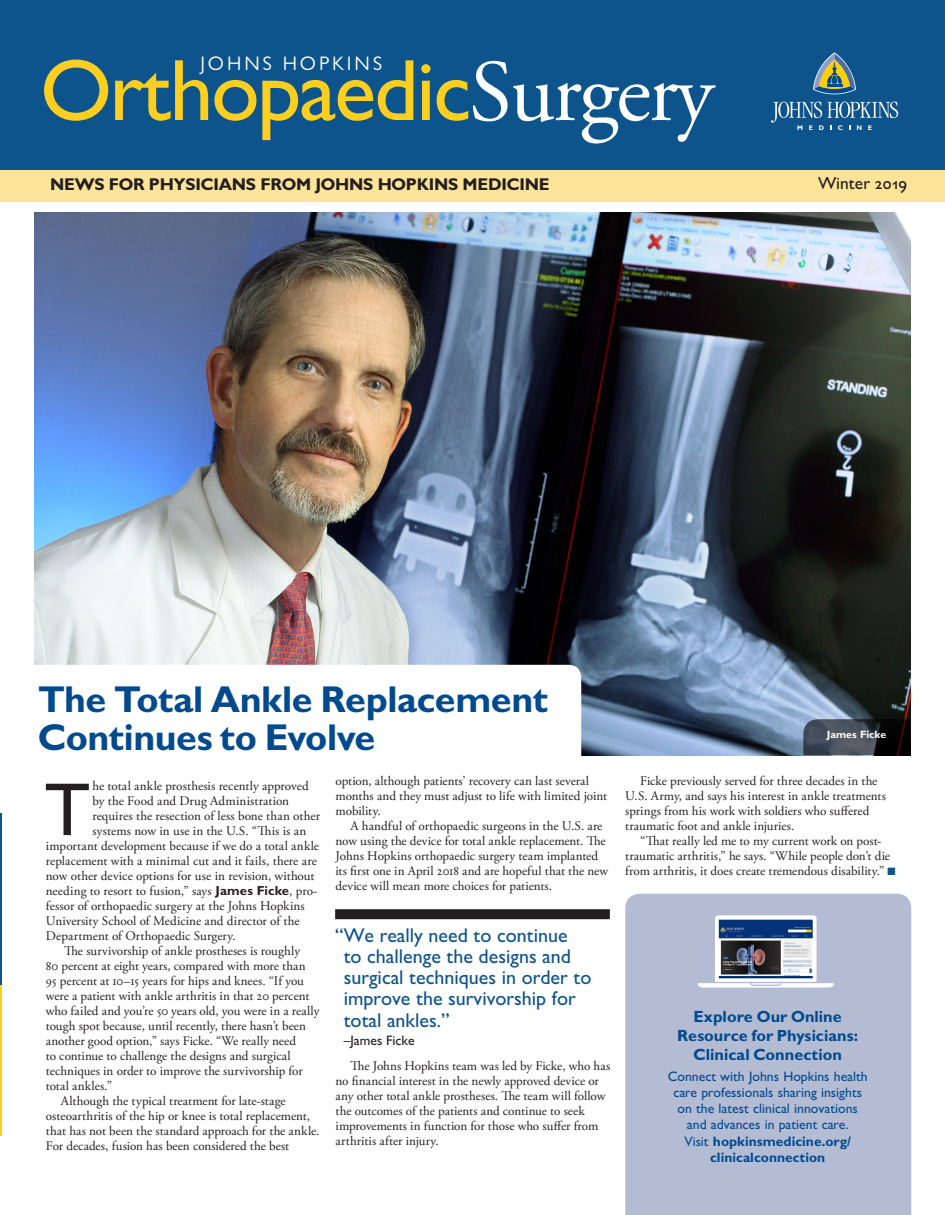
<style>
.page{position:relative;width:945px;height:1215px;background:#fff}
.page>*{position:absolute;margin:0;border:0;box-sizing:border-box;transform-origin:0 0}
.t1{font:500 87.5px "Gill Sans MT Std";letter-spacing:-.025em;color:#fcce1f}
.T10_5_drop_cap{font:500 75.38px "Gill Sans MT Std";color:#231f20}
.H32_light{font:700 37.5px/38.8px "Gill Sans MT Std";letter-spacing:-.015em;color:#004a8d}
.Callout_16{font:500 20px/21.2px "Gill Sans MT Std";color:#0d538c}
.t2{font:19.75px "Gill Sans MT Std";letter-spacing:.15em;color:#fff}
.t3{font:500 17.5px "Gill Sans MT Std";color:#231f20}
.Issue_text{font:700 17px "Gill Sans MT Std";letter-spacing:-.015em;color:#231f20}
.deck_18_pt{font:700 16.25px/19.2px "Gill Sans MT Std";color:#004a8d;text-align:center}
.Sidebar_HEAD_13{font:500 13.75px/16.2px "Gill Sans MT Std";color:#004a8d;text-align:center}
.Callout_16-2{font:500 13.75px "Gill Sans MT Std";color:#231f20}
.T10_5_indented{font:13.12px/15px "Adobe Garamond Pro";color:#231f20}
.T10_5_drop_cap-2{font:13.12px "Adobe Garamond Pro";letter-spacing:.005em;color:#231f20}
.C8_5_rright{font:700 10.62px "Gill Sans MT Std";color:#fff}
.s1{font-family:"Adobe Garamond Pro";font-weight:400;color:#fff}
.s2{font-family:"Gill Sans MT Std";font-weight:700}
.s3{color:#0d538c}
.s4{font-weight:700}
</style>
<div class="page">
<hr style="left:0;top:984px;width:1px;height:152px;background:#fcce1f">
<hr style="left:0;top:813px;width:1px;height:172px;background:#0d538c">
<div style="left:0;top:0;width:945px;height:194px;background:#0d538c"></div>
<svg style="left:771px;top:102px;width:127px;height:28px"></svg>
<svg style="left:813px;top:52px;width:43px;height:43px"></svg>
<div style="left:0;top:170px;width:945px;height:32px;background:#fde499"></div>
<img style="left:35px;top:213px;width:875px;height:542px">
<div style="left:15px;top:665px;width:566px;height:115px;background:#fff;border-radius:13px"></div>
<div style="left:335px;top:909px;width:275px;height:10px;background:#231f20"></div>
<svg style="left:803px;top:719px;width:107px;height:36px;background:#333840"></svg>
<div style="left:625px;top:894px;width:286px;height:321px;background:#b4bcd4"></div>
<svg style="left:698px;top:915px;width:136px;height:73px"></svg>
<p class="t2" style="left:200px;top:52px;width:183px">JOHNS HOPKINS</p>
<p class="t1" style="left:40px;top:39px;width:675px">Orthopaedic<span class="s1">Surgery</span></p>
<p class="Issue_text" style="left:50px;top:174px;width:501px">NEWS FOR PHYSICIANS FROM JOHNS HOPKINS MEDICINE</p>
<p class="t3" style="left:818px;top:173px;width:91px">Winter 2019</p>
<p class="H32_light" style="left:38px;top:679px;width:512px">The Total Ankle Replacement<br>Continues to Evolve</p>
<p class="T10_5_drop_cap" style="left:45px;top:765px;width:47px">T</p>
<p class="T10_5_drop_cap-2" style="left:92px;top:778px;width:218px">he total ankle prosthesis recently approved</p>
<p class="T10_5_indented" style="left:336px;top:773px;width:273px">option, although patients’ recovery can last several months and they must adjust to life with limited joint mobility.</p>
<p class="T10_5_indented" style="left:336px;top:818px;width:274px;text-indent:15px">A handful of orthopaedic surgeons in the U.S. are now using the device for total ankle replacement. The Johns Hopkins orthopaedic surgery team implanted its first one in April 2018 and are hopeful that the new device will mean more choices for patients.</p>
<p class="T10_5_drop_cap-2" style="left:92px;top:793px;width:198px">by the Food and Drug Administration</p>
<p class="T10_5_drop_cap-2" style="left:92px;top:808px;width:229px">requires the resection of less bone than other</p>
<p class="T10_5_drop_cap-2" style="left:92px;top:823px;width:216px">systems now in use in the U.S. “This is an</p>
<p class="T10_5_drop_cap-2" style="left:46px;top:838px;width:275px">important development because if we do a total ankle</p>
<p class="T10_5_drop_cap-2" style="left:46px;top:853px;width:273px">replacement with a minimal cut and it fails, there are</p>
<p class="T10_5_drop_cap-2" style="left:46px;top:868px;width:270px">now other device options for use in revision, without</p>
<p class="T10_5_drop_cap-2" style="left:46px;top:883px;width:273px">needing to resort to fusion,” says <span class="s2">James Ficke</span>, pro-</p>
<p class="T10_5_drop_cap-2" style="left:46px;top:898px;width:260px">fessor of orthopaedic surgery at the Johns Hopkins</p>
<p class="T10_5_drop_cap-2" style="left:46px;top:913px;width:255px">University School of Medicine and director of the</p>
<p class="T10_5_drop_cap-2" style="left:46px;top:928px;width:191px">Department of Orthopaedic Surgery.</p>
<p class="T10_5_indented" style="left:46px;top:944px;width:275px;text-indent:18px">The survivorship of ankle prostheses is roughly<br>80 percent at eight years, compared with more than 95 percent at 10–15 years for hips and knees. “If you were a patient with ankle arthritis in that 20 percent who failed and you’re 50 years old, you were in a really tough spot because, until recently, there hasn’t been another good option,” says Ficke. “We really need<br>to continue to challenge the designs and surgical techniques in order to improve the survivorship for total ankles.”</p>
<p class="T10_5_indented" style="left:46px;top:1094px;width:275px;text-indent:15px">Although the typical treatment for late-stage osteoarthritis of the hip or knee is total replacement, that has not been the standard approach for the ankle.<br>For decades, fusion has been considered the best</p>
<p class="Callout_16" style="left:344px;top:924px;width:249px;text-indent:-9px">“We really need to continue<br>to challenge the designs and surgical techniques in order to improve the survivorship for total ankles.”</p>
<p class="Callout_16-2" style="left:344px;top:1033px;width:73px">–James Ficke</p>
<p class="T10_5_indented" style="left:336px;top:1058px;width:276px;text-indent:15px">The Johns Hopkins team was led by Ficke, who has no financial interest in the newly approved device or any other total ankle prostheses. The team will follow the outcomes of the patients and continue to seek improvements in function for those who suffer from arthritis after injury.</p>
<p class="C8_5_rright" style="left:827px;top:727px;width:61px">James Ficke</p>
<p class="T10_5_indented" style="left:625px;top:773px;width:262px;text-indent:15px">Ficke previously served for three decades in the U.S. Army, and says his interest in ankle treatments springs from his work with soldiers who suffered traumatic foot and ankle injuries.</p>
<p class="T10_5_indented" style="left:625px;top:833px;width:272px;text-align:center">“That really led me to my current work on post&shy;traumatic arthritis,” he says. “While people don’t die from arthritis, it does create tremendous disability.” <span class="s3">■</span></p>
<p class="deck_18_pt" style="left:677px;top:1006px;width:183px">Explore Our Online<br>Resource for Physicians:<br>Clinical Connection</p>
<p class="Sidebar_HEAD_13" style="left:668px;top:1068px;width:202px">Connect with Johns Hopkins health care professionals sharing insights on the latest clinical innovations and advances in patient care.<br>Visit <span class="s4">hopkinsmedicine.org/ clinicalconnection</span></p>
</div>
